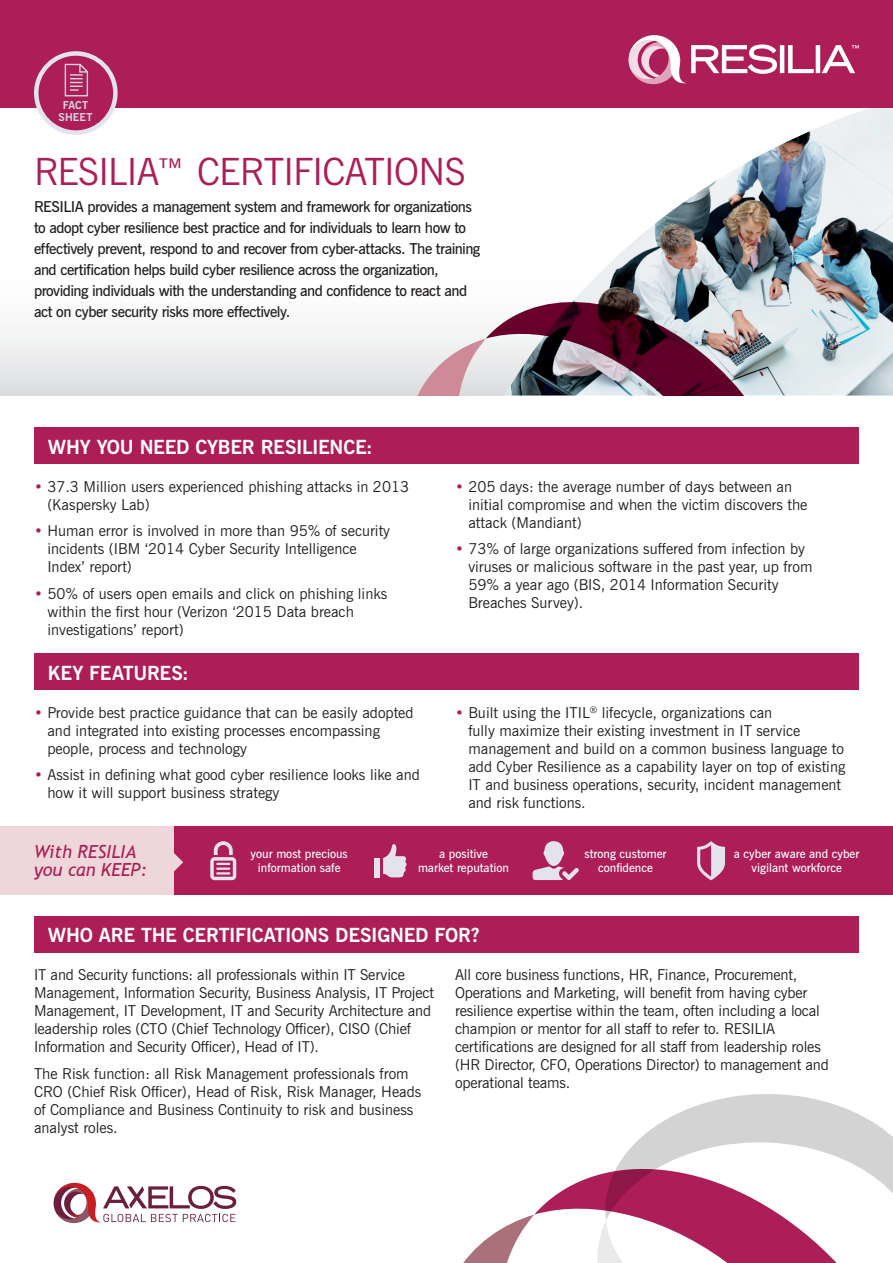
<style>
.page{position:relative;width:893px;height:1263px;background:#fff}
.page>*{position:absolute;margin:0;border:0;box-sizing:border-box;transform-origin:0 0}
.Intro_Text{font:37.5px "News Gothic BT";letter-spacing:-.02em;color:#ad1d57}
.Heading_-_Level_2{font:700 19.5px "News Gothic BT";letter-spacing:-.015em;color:#fff}
.Body_copy_purple_8_5{font:italic 18px/18px "Trebuchet MS";color:#ad1d57}
.Heading_-_Level_2-2{font:15px/18px "News Gothic BT";color:#231f20}
.Intro_Text-2{font:600 15px/21px "News Gothic BT";letter-spacing:-.035em;color:#231f20}
.t1{font:600 12px/14.4px "News Gothic BT";color:#fff;text-align:center}
.Question_copy_caps_r{font:700 10.95px/12px "News Gothic BT";letter-spacing:.005em;color:#d8d5e6;text-align:center}
.s1{color:#ad1d57}
</style>
<div class="page">
<svg style="left:463px;top:1094px;width:430px;height:169px"></svg>
<div style="left:0;top:138px;width:893px;height:257px;background:linear-gradient(to bottom,#fff,#ebebed)"></div>
<svg style="left:467px;top:107px;width:38px;height:179px"></svg>
<img style="left:505px;top:107px;width:388px;height:288px">
<img style="left:382px;top:286px;width:439px;height:109px">
<div style="left:0;top:0;width:893px;height:107px;background:#ad1d57"></div>
<div style="left:36px;top:53px;width:79px;height:80px;background:#ad1d57;border-radius:50%"></div>
<div style="left:34px;top:51px;width:84px;height:84px;border:4px solid #e3e2ed;border-radius:50%"></div>
<svg style="left:65px;top:64px;width:23px;height:32px"></svg>
<svg style="left:54px;top:1183px;width:182px;height:40px"></svg>
<div style="left:34px;top:427px;width:825px;height:37px;background:#ad1d57"></div>
<svg style="left:628px;top:35px;width:149px;height:50px"></svg>
<div style="left:780px;top:45px;width:4px;height:28px;border:1px solid #fff"></div>
<svg style="left:788px;top:45px;width:26px;height:29px"></svg>
<div style="left:816px;top:45px;width:4px;height:28px;border:1px solid #fff"></div>
<svg style="left:820px;top:45px;width:39px;height:29px"></svg>
<div style="left:34px;top:653px;width:825px;height:37px;background:#ad1d57"></div>
<div style="left:34px;top:916px;width:825px;height:37px;background:#ad1d57"></div>
<div style="left:173px;top:827px;width:720px;height:68px;background:#ad1d57"></div>
<div style="left:0;top:827px;width:173px;height:68px;background:#eed7da"></div>
<svg style="left:173px;top:827px;width:64px;height:68px"></svg>
<svg style="left:383px;top:844px;width:24px;height:33px"></svg>
<div style="left:375px;top:858px;width:5px;height:19px;background:#e3e2ed"></div>
<svg style="left:533px;top:841px;width:46px;height:39px"></svg>
<svg style="left:697px;top:841px;width:28px;height:39px"></svg>
<p class="Question_copy_caps_r" style="left:59px;top:99px;width:35px">FACT<br>SHEET</p>
<p class="Intro_Text" style="left:34px;top:149px;width:433px">RESILIA™ CERTIFICATIONS</p>
<p class="Intro_Text-2" style="left:34px;top:196px;width:448px">RESILIA provides a management system and framework for organizations to adopt cyber resilience best practice and for individuals to learn how to effectively prevent, respond to and recover from cyber-attacks. The training and certification helps build cyber resilience across the organization, providing individuals with the understanding and confidence to react and act on cyber security risks more effectively.</p>
<p class="Heading_-_Level_2" style="left:48px;top:435px;width:327px">WHY YOU NEED CYBER RESILIENCE:</p>
<p class="Heading_-_Level_2-2" style="left:47px;top:477px;width:363px;text-indent:-13px"><span class="s1">•</span> 37.3 Million users experienced phishing attacks in 2013 (Kaspersky Lab)</p>
<p class="Heading_-_Level_2-2" style="left:47px;top:522px;width:344px;text-indent:-13px"><span class="s1">•</span> Human error is involved in more than 95% of security incidents (IBM ‘2014 Cyber Security Intelligence<br>Index’ report)</p>
<p class="Heading_-_Level_2-2" style="left:47px;top:584px;width:341px;text-indent:-13px"><span class="s1">•</span> 50% of users open emails and click on phishing links within the first hour (Verizon ‘2015 Data breach investigations’ report)</p>
<p class="Heading_-_Level_2" style="left:48px;top:661px;width:142px">KEY FEATURES:</p>
<p class="Heading_-_Level_2-2" style="left:47px;top:703px;width:368px;text-indent:-13px"><span class="s1">•</span> Provide best practice guidance that can be easily adopted and integrated into existing processes encompassing people, process and technology</p>
<p class="Heading_-_Level_2-2" style="left:47px;top:766px;width:374px;text-indent:-13px"><span class="s1">•</span> Assist in defining what good cyber resilience looks like and how it will support business strategy</p>
<p class="Heading_-_Level_2-2" style="left:468px;top:477px;width:341px;text-indent:-13px"><span class="s1">•</span> 205 days: the average number of days between an initial compromise and when the victim discovers the attack (Mandiant)</p>
<p class="Heading_-_Level_2-2" style="left:468px;top:540px;width:346px;text-indent:-13px"><span class="s1">•</span> 73% of large organizations suffered from infection by viruses or malicious software in the past year, up from 59% a year ago (BIS, 2014 Information Security Breaches Survey).</p>
<p class="Heading_-_Level_2-2" style="left:468px;top:703px;width:378px;text-indent:-13px"><span class="s1">•</span> Built using the ITIL<sup>®</sup> lifecycle, organizations can<br>fully maximize their existing investment in IT service management and build on a common business language to add Cyber Resilience as a capability layer on top of existing IT and business operations, security, incident management and risk functions.</p>
<p class="Body_copy_purple_8_5" style="left:34px;top:843px;width:115px">With RESILIA you can KEEP:</p>
<p class="t1" style="left:251px;top:846px;width:99px">your most precious information safe</p>
<p class="t1" style="left:584px;top:846px;width:84px">strong customer confidence</p>
<p class="t1" style="left:734px;top:846px;width:127px">a cyber aware and cyber vigilant workforce</p>
<p class="t1" style="left:418px;top:846px;width:93px">a positive<br>market reputation</p>
<p class="Heading_-_Level_2" style="left:48px;top:923px;width:433px">WHO ARE THE CERTIFICATIONS DESIGNED FOR?</p>
<p class="Heading_-_Level_2-2" style="left:34px;top:966px;width:402px">IT and Security functions: all professionals within IT Service Management, Information Security, Business Analysis, IT Project Management, IT Development, IT and Security Architecture and leadership roles (CTO (Chief Technology Officer), CISO (Chief Information and Security Officer), Head of IT).</p>
<p class="Heading_-_Level_2-2" style="left:34px;top:1064px;width:389px">The Risk function: all Risk Management professionals from CRO (Chief Risk Officer), Head of Risk, Risk Manager, Heads of Compliance and Business Continuity to risk and business analyst roles.</p>
<p class="Heading_-_Level_2-2" style="left:455px;top:966px;width:375px">All core business functions, HR, Finance, Procurement, Operations and Marketing, will benefit from having cyber resilience expertise within the team, often including a local champion or mentor for all staff to refer to. RESILIA certifications are designed for all staff from leadership roles (HR Director, CFO, Operations Director) to management and operational teams.</p>
</div>
